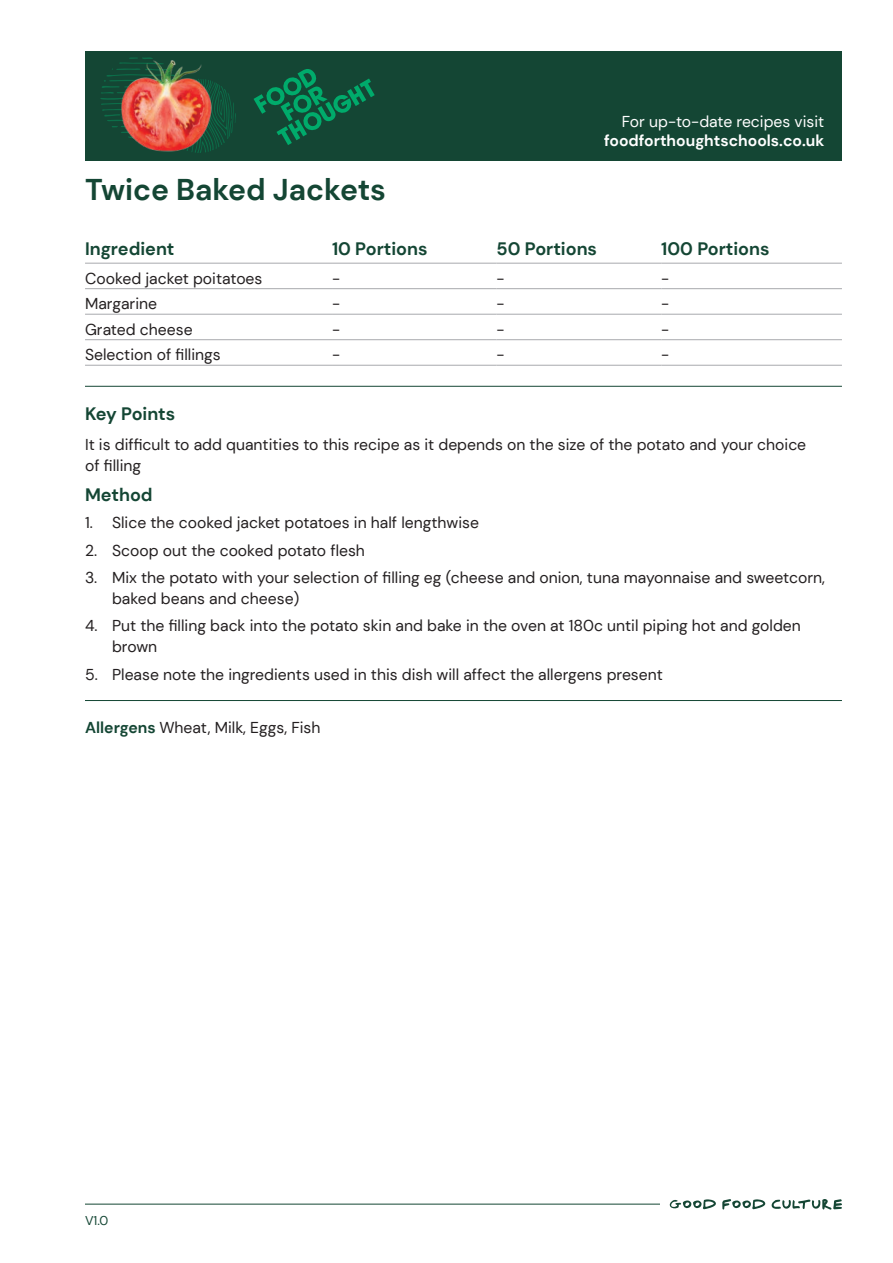
<style>
.page{position:relative;width:893px;height:1263px;background:#fff}
.page>*{position:absolute;margin:0;border:0;box-sizing:border-box;transform-origin:0 0}
.Recipe_Title{font:700 30px "DM Sans";color:#144634}
.Body_Copy{font:700 18px "DM Sans";color:#144634}
.Body_Copy-2{font:15.75px/21px "DM Sans";color:#231f20}
.t1{font:700 15.75px "DM Sans";color:#fff}
.t2{font:15.75px "DM Sans";color:#fff}
.t3{font:12.75px "DM Sans";color:#144634}
.s1{font-weight:700;color:#144634}
</style>
<div class="page">
<div style="left:85px;top:51px;width:757px;height:109px;background:#144634"></div>
<svg style="left:254px;top:69px;width:121px;height:76px"></svg>
<svg style="left:669px;top:1199px;width:47px;height:10px"></svg>
<svg style="left:722px;top:1199px;width:120px;height:11px"></svg>
<hr style="left:85px;top:1204px;width:574px;height:1px;background:#144634">
<svg style="left:100px;top:68px;width:136px;height:81px"></svg>
<img style="left:118px;top:57px;width:96px;height:96px">
<hr style="left:85px;top:263px;width:247px;height:1px;background:#a8a9ad">
<hr style="left:332px;top:263px;width:165px;height:1px;background:#a8a9ad">
<hr style="left:497px;top:263px;width:164px;height:1px;background:#a8a9ad">
<hr style="left:661px;top:263px;width:181px;height:1px;background:#a8a9ad">
<hr style="left:85px;top:288px;width:247px;height:1px;background:#a8a9ad">
<hr style="left:332px;top:288px;width:165px;height:1px;background:#a8a9ad">
<hr style="left:497px;top:288px;width:164px;height:1px;background:#a8a9ad">
<hr style="left:661px;top:288px;width:181px;height:1px;background:#a8a9ad">
<hr style="left:85px;top:314px;width:247px;height:1px;background:#a8a9ad">
<hr style="left:332px;top:314px;width:165px;height:1px;background:#a8a9ad">
<hr style="left:497px;top:314px;width:164px;height:1px;background:#a8a9ad">
<hr style="left:661px;top:314px;width:181px;height:1px;background:#a8a9ad">
<hr style="left:85px;top:339px;width:247px;height:1px;background:#a8a9ad">
<hr style="left:332px;top:339px;width:165px;height:1px;background:#a8a9ad">
<hr style="left:497px;top:339px;width:164px;height:1px;background:#a8a9ad">
<hr style="left:661px;top:339px;width:181px;height:1px;background:#a8a9ad">
<hr style="left:85px;top:365px;width:247px;height:1px;background:#a8a9ad">
<hr style="left:332px;top:365px;width:165px;height:1px;background:#a8a9ad">
<hr style="left:497px;top:365px;width:164px;height:1px;background:#a8a9ad">
<hr style="left:661px;top:365px;width:181px;height:1px;background:#a8a9ad">
<hr style="left:85px;top:700px;width:757px;height:1px;background:#144634">
<hr style="left:85px;top:386px;width:757px;height:1px;background:#144634">
<p class="Recipe_Title" style="left:85px;top:170px;width:302px">Twice Baked Jackets</p>
<p class="t2" style="left:622px;top:112px;width:204px">For up-to-date recipes visit</p>
<p class="t1" style="left:604px;top:130px;width:222px">foodforthoughtschools.co.uk</p>
<p class="Body_Copy" style="left:85px;top:237px;width:91px">Ingredient</p>
<p class="Body_Copy" style="left:332px;top:237px;width:97px">10 Portions</p>
<p class="Body_Copy" style="left:497px;top:237px;width:102px">50 Portions</p>
<p class="Body_Copy" style="left:661px;top:237px;width:110px">100 Portions</p>
<p class="Body_Copy-2" style="left:85px;top:268px;width:179px">Cooked jacket poitatoes</p>
<p class="Body_Copy-2" style="left:332px;top:268px;width:10px">-</p>
<p class="Body_Copy-2" style="left:497px;top:268px;width:10px">-</p>
<p class="Body_Copy-2" style="left:661px;top:268px;width:10px">-</p>
<p class="Body_Copy-2" style="left:85px;top:293px;width:74px">Margarine</p>
<p class="Body_Copy-2" style="left:332px;top:293px;width:10px">-</p>
<p class="Body_Copy-2" style="left:497px;top:293px;width:10px">-</p>
<p class="Body_Copy-2" style="left:661px;top:293px;width:10px">-</p>
<p class="Body_Copy-2" style="left:85px;top:319px;width:109px">Grated cheese</p>
<p class="Body_Copy-2" style="left:332px;top:319px;width:10px">-</p>
<p class="Body_Copy-2" style="left:497px;top:319px;width:10px">-</p>
<p class="Body_Copy-2" style="left:661px;top:319px;width:10px">-</p>
<p class="Body_Copy-2" style="left:85px;top:344px;width:137px">Selection of fillings</p>
<p class="Body_Copy-2" style="left:332px;top:344px;width:10px">-</p>
<p class="Body_Copy-2" style="left:497px;top:344px;width:10px">-</p>
<p class="Body_Copy-2" style="left:661px;top:344px;width:10px">-</p>
<p class="Body_Copy" style="left:85px;top:403px;width:92px">Key Points</p>
<p class="Body_Copy-2" style="left:85px;top:434px;width:723px">It is difficult to add quantities to this recipe as it depends on the size of the potato and your choice of filling</p>
<p class="Body_Copy" style="left:85px;top:483px;width:69px">Method</p>
<p class="Body_Copy-2" style="left:85px;top:512px;width:396px">1. Slice the cooked jacket potatoes in half lengthwise</p>
<p class="Body_Copy-2" style="left:85px;top:539px;width:281px">2. Scoop out the cooked potato flesh</p>
<p class="Body_Copy-2" style="left:112px;top:567px;width:714px;text-indent:-27px">3. Mix the potato with your selection of filling eg (cheese and onion, tuna mayonnaise and sweetcorn, baked beans and cheese)</p>
<p class="Body_Copy-2" style="left:112px;top:615px;width:690px;text-indent:-27px">4. Put the filling back into the potato skin and bake in the oven at 180c until piping hot and golden brown</p>
<p class="Body_Copy-2" style="left:85px;top:664px;width:579px">5. Please note the ingredients used in this dish will affect the allergens present</p>
<p class="Body_Copy-2" style="left:85px;top:717px;width:237px"><span class="s1">Allergens</span> Wheat, Milk, Eggs, Fish</p>
<p class="t3" style="left:85px;top:1212px;width:25px">V1.0</p>
</div>
